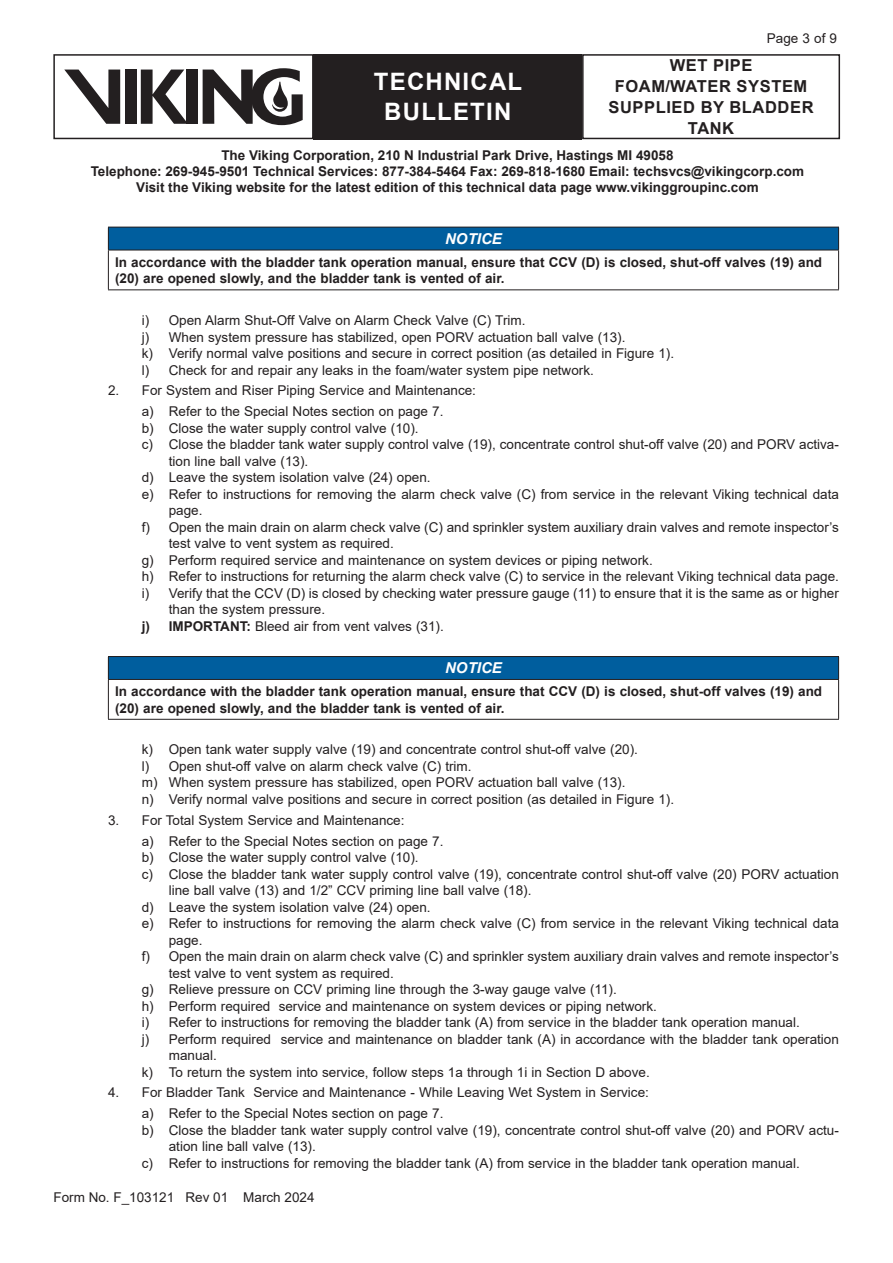
<style>
.page{position:relative;width:893px;height:1263px;background:#fff}
.page>*{position:absolute;margin:0;border:0;box-sizing:border-box;transform-origin:0 0}
.t1{font:700 24px/30px "Arial";letter-spacing:.05em;color:#fff;text-align:center}
.t2{font:700 16.5px/21px "Arial";letter-spacing:.035em;color:#231f20;text-align:center}
.Body_Text{font:italic 700 15px "Arial";color:#fff}
.t3{font:13.5px/16.5px "Arial";color:#231f20}
.List_Bullet{font:700 13.5px/16.2px "Arial";color:#231f20}
.s1{font-weight:700}
</style>
<div class="page">
<div style="left:582px;top:54px;width:258px;height:85px;border:2px solid #231f20"></div>
<div style="left:314px;top:54px;width:268px;height:85px;background:#231f20"></div>
<div style="left:186px;top:70px;width:12px;height:54px;background:#231f20"></div>
<div style="left:125px;top:70px;width:11px;height:54px;background:#231f20"></div>
<svg style="left:141px;top:70px;width:45px;height:54px"></svg>
<svg style="left:64px;top:70px;width:56px;height:54px"></svg>
<svg style="left:203px;top:68px;width:100px;height:57px"></svg>
<div style="left:53px;top:54px;width:261px;height:85px;border:2px solid #231f20"></div>
<div style="left:108px;top:227px;width:731px;height:23px;background:#005e9e"></div>
<hr style="left:108px;top:227px;width:731px;height:1px;background:#231f20">
<svg style="left:108px;top:227px;width:1px;height:23px"></svg>
<svg style="left:838px;top:227px;width:1px;height:23px"></svg>
<hr style="left:108px;top:250px;width:731px;height:1px;background:#231f20">
<hr style="left:108px;top:250px;width:1px;height:39px;background:#231f20">
<hr style="left:838px;top:250px;width:1px;height:39px;background:#231f20">
<hr style="left:108px;top:289px;width:731px;height:1px;background:#231f20">
<div style="left:108px;top:656px;width:731px;height:23px;background:#005e9e"></div>
<hr style="left:108px;top:656px;width:731px;height:1px;background:#231f20">
<svg style="left:108px;top:657px;width:1px;height:22px"></svg>
<svg style="left:838px;top:657px;width:1px;height:22px"></svg>
<hr style="left:108px;top:679px;width:731px;height:1px;background:#231f20">
<hr style="left:108px;top:680px;width:1px;height:39px;background:#231f20">
<hr style="left:838px;top:680px;width:1px;height:39px;background:#231f20">
<hr style="left:108px;top:719px;width:731px;height:1px;background:#231f20">
<p class="t3" style="left:767px;top:29px;width:72px">Page 3 of 9</p>
<p class="t2" style="left:608px;top:55px;width:207px">WET PIPE<br>FOAM/WATER SYSTEM<br>SUPPLIED BY BLADDER<br>TANK</p>
<h1 class="t1" style="left:374px;top:67px;width:150px">TECHNICAL<br>BULLETIN</h1>
<p class="List_Bullet" style="left:91px;top:147px;width:715px;text-align:center">The Viking Corporation, 210 N Industrial Park Drive, Hastings MI 49058<br>Telephone: 269-945-9501 Technical Services: 877-384-5464 Fax: 269-818-1680 Email: techsvcs@vikingcorp.com<br>Visit the Viking website for the latest edition of this technical data page www.vikinggroupinc.com</p>
<p class="Body_Text" style="left:445px;top:229px;width:58px">NOTICE</p>
<p class="List_Bullet" style="left:115px;top:254px;width:709px">In accordance with the bladder tank operation manual, ensure that CCV (D) is closed, shut-off valves (19) and (20) are opened slowly, and the bladder tank is vented of air.</p>
<p class="t3" style="left:142px;top:312px;width:385px">i) Open Alarm Shut-Off Valve on Alarm Check Valve (C) Trim.</p>
<p class="t3" style="left:142px;top:328px;width:485px">j) When system pressure has stabilized, open PORV actuation ball valve (13).</p>
<p class="t3" style="left:142px;top:345px;width:534px">k) Verify normal valve positions and secure in correct position (as detailed in Figure 1).</p>
<p class="t3" style="left:142px;top:361px;width:454px">l) Check for and repair any leaks in the foam/water system pipe network.</p>
<p class="t3" style="left:108px;top:382px;width:370px">2. For System and Riser Piping Service and Maintenance:</p>
<p class="t3" style="left:142px;top:403px;width:303px">a) Refer to the Special Notes section on page 7.</p>
<p class="t3" style="left:142px;top:420px;width:278px">b) Close the water supply control valve (10).</p>
<p class="t3" style="left:169px;top:436px;width:672px;text-indent:-27px">c) Close the bladder tank water supply control valve (19), concentrate control shut-off valve (20) and PORV activa&shy;tion line ball valve (13).</p>
<p class="t3" style="left:142px;top:469px;width:290px">d) Leave the system isolation valve (24) open.</p>
<p class="t3" style="left:169px;top:486px;width:672px;text-indent:-27px">e) Refer to instructions for removing the alarm check valve (C) from service in the relevant Viking technical data page.</p>
<p class="t3" style="left:169px;top:519px;width:672px;text-indent:-27px">f) Open the main drain on alarm check valve (C) and sprinkler system auxiliary drain valves and remote inspector’s test valve to vent system as required.</p>
<p class="t3" style="left:142px;top:552px;width:512px">g) Perform required service and maintenance on system devices or piping network.</p>
<p class="t3" style="left:142px;top:568px;width:699px">h) Refer to instructions for returning the alarm check valve (C) to service in the relevant Viking technical data page.</p>
<p class="t3" style="left:169px;top:585px;width:672px;text-indent:-27px">i) Verify that the CCV (D) is closed by checking water pressure gauge (11) to ensure that it is the same as or higher than the system pressure.</p>
<p class="t3" style="left:142px;top:618px;width:304px"><span class="s1">j) IMPORTANT:</span> Bleed air from vent valves (31).</p>
<p class="Body_Text" style="left:445px;top:658px;width:58px">NOTICE</p>
<p class="List_Bullet" style="left:115px;top:683px;width:709px">In accordance with the bladder tank operation manual, ensure that CCV (D) is closed, shut-off valves (19) and (20) are opened slowly, and the bladder tank is vented of air.</p>
<p class="t3" style="left:142px;top:741px;width:498px">k) Open tank water supply valve (19) and concentrate control shut-off valve (20).</p>
<p class="t3" style="left:142px;top:758px;width:331px">l) Open shut-off valve on alarm check valve (C) trim.</p>
<p class="t3" style="left:142px;top:774px;width:485px">m) When system pressure has stabilized, open PORV actuation ball valve (13).</p>
<p class="t3" style="left:142px;top:791px;width:534px">n) Verify normal valve positions and secure in correct position (as detailed in Figure 1).</p>
<p class="t3" style="left:108px;top:812px;width:298px">3. For Total System Service and Maintenance:</p>
<p class="t3" style="left:142px;top:832px;width:303px">a) Refer to the Special Notes section on page 7.</p>
<p class="t3" style="left:142px;top:849px;width:278px">b) Close the water supply control valve (10).</p>
<p class="t3" style="left:169px;top:865px;width:672px;text-indent:-27px">c) Close the bladder tank water supply control valve (19), concentrate control shut-off valve (20) PORV actuation line ball valve (13) and 1/2” CCV priming line ball valve (18).</p>
<p class="t3" style="left:142px;top:898px;width:290px">d) Leave the system isolation valve (24) open.</p>
<p class="t3" style="left:169px;top:915px;width:672px;text-indent:-27px">e) Refer to instructions for removing the alarm check valve (C) from service in the relevant Viking technical data page.</p>
<p class="t3" style="left:169px;top:948px;width:672px;text-indent:-27px">f) Open the main drain on alarm check valve (C) and sprinkler system auxiliary drain valves and remote inspector’s test valve to vent system as required.</p>
<p class="t3" style="left:142px;top:981px;width:477px">g) Relieve pressure on CCV priming line through the 3-way gauge valve (11).</p>
<p class="t3" style="left:142px;top:997px;width:517px">h) Perform required service and maintenance on system devices or piping network.</p>
<p class="t3" style="left:142px;top:1014px;width:660px">i) Refer to instructions for removing the bladder tank (A) from service in the bladder tank operation manual.</p>
<p class="t3" style="left:169px;top:1030px;width:672px;text-indent:-27px">j) Perform required service and maintenance on bladder tank (A) in accordance with the bladder tank operation manual.</p>
<p class="t3" style="left:142px;top:1063px;width:510px">k) To return the system into service, follow steps 1a through 1i in Section D above.</p>
<p class="t3" style="left:108px;top:1084px;width:542px">4. For Bladder Tank Service and Maintenance - While Leaving Wet System in Service:</p>
<p class="t3" style="left:142px;top:1105px;width:303px">a) Refer to the Special Notes section on page 7.</p>
<p class="t3" style="left:169px;top:1122px;width:672px;text-indent:-27px">b) Close the bladder tank water supply control valve (19), concentrate control shut-off valve (20) and PORV actu&shy;ation line ball valve (13).</p>
<p class="t3" style="left:142px;top:1155px;width:660px">c) Refer to instructions for removing the bladder tank (A) from service in the bladder tank operation manual.</p>
<p class="t3" style="left:53px;top:1188px;width:263px">Form No. F_103121 Rev 01 March 2024</p>
</div>
